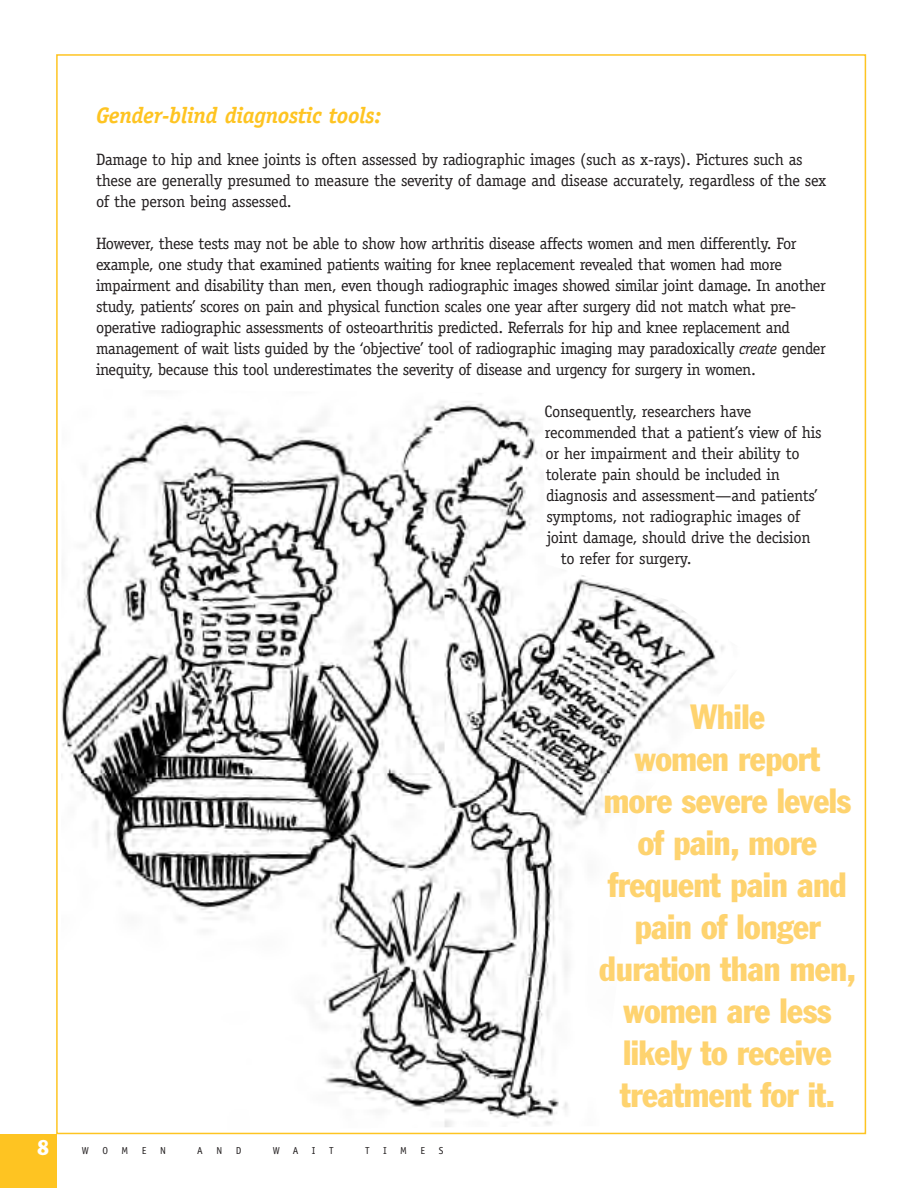
<style>
.page{position:relative;width:918px;height:1188px;background:#fff}
.page>*{position:absolute;margin:0;border:0;box-sizing:border-box;transform-origin:0 0}
.t1{font:condensed 34.5px/42px "Franklin Gothic";letter-spacing:-.015em;color:#fed36f;text-align:center}
.t2{font:italic 700 22.5px "Officina Serif";letter-spacing:-.015em;color:#fec422}
.t3{font:condensed 21px "Franklin Gothic";color:#fff}
.t4{font:16.5px/21px "Officina Serif";letter-spacing:-.025em;color:#231f20}
.t5{font:10.2px "Officina Sans";color:#231f20}
.s1{font-style:italic}
</style>
<div class="page">
<div style="left:0;top:1134px;width:56px;height:54px;background:#fec422"></div>
<img style="left:61px;top:401px;width:663px;height:726px">
<h2 class="t2" style="left:96px;top:107px;width:287px">Gender-blind diagnostic tools:</h2>
<p class="t4" style="left:96px;top:149px;width:732px">Damage to hip and knee joints is often assessed by radiographic images (such as x-rays). Pictures such as these are generally presumed to measure the severity of damage and disease accurately, regardless of the sex of the person being assessed.</p>
<p class="t4" style="left:96px;top:233px;width:731px">However, these tests may not be able to show how arthritis disease affects women and men differently. For example, one study that examined patients waiting for knee replacement revealed that women had more impairment and disability than men, even though radiographic images showed similar joint damage. In another study, patients’ scores on pain and physical function scales one year after surgery did not match what pre&shy;operative radiographic assessments of osteoarthritis predicted. Referrals for hip and knee replacement and management of wait lists guided by the ‘objective’ tool of radiographic imaging may paradoxically <span class="s1">create</span> gender inequity, because this tool underestimates the severity of disease and urgency for surgery in women.</p>
<p class="t4" style="left:545px;top:401px;width:208px">Consequently, researchers have</p>
<p class="t4" style="left:545px;top:422px;width:278px">recommended that a patient’s view of his</p>
<p class="t4" style="left:545px;top:443px;width:256px">or her impairment and their ability to</p>
<p class="t4" style="left:546px;top:464px;width:236px">tolerate pain should be included in</p>
<p class="t4" style="left:546px;top:485px;width:273px">diagnosis and assessment—and patients’</p>
<p class="t4" style="left:547px;top:506px;width:255px">symptoms, not radiographic images of</p>
<p class="t4" style="left:547px;top:527px;width:265px">joint damage, should drive the decision</p>
<p class="t4" style="left:561px;top:548px;width:132px">to refer for surgery.</p>
<p class="t3" style="left:37px;top:1140px;width:13px">8</p>
<p class="t5" style="left:82px;top:1147px;width:9px">W</p>
<p class="t5" style="left:102px;top:1147px;width:7px">O</p>
<p class="t5" style="left:122px;top:1147px;width:8px">M</p>
<p class="t5" style="left:142px;top:1147px;width:6px">E</p>
<p class="t5" style="left:160px;top:1147px;width:7px">N</p>
<p class="t5" style="left:197px;top:1147px;width:7px">A</p>
<p class="t5" style="left:216px;top:1147px;width:7px">N</p>
<p class="t5" style="left:236px;top:1147px;width:7px">D</p>
<p class="t5" style="left:273px;top:1147px;width:9px">W</p>
<p class="t5" style="left:293px;top:1147px;width:7px">A</p>
<p class="t5" style="left:312px;top:1147px;width:5px">I</p>
<p class="t5" style="left:329px;top:1147px;width:6px">T</p>
<p class="t5" style="left:365px;top:1147px;width:6px">T</p>
<p class="t5" style="left:383px;top:1147px;width:5px">I</p>
<p class="t5" style="left:400px;top:1147px;width:8px">M</p>
<p class="t5" style="left:421px;top:1147px;width:6px">E</p>
<p class="t5" style="left:439px;top:1147px;width:6px">S</p>
<h1 class="t1" style="left:599px;top:698px;width:259px">While<br>women report more severe levels of pain, more frequent pain and pain of longer duration than men, women are less likely to receive treatment for it.</h1>
</div>
